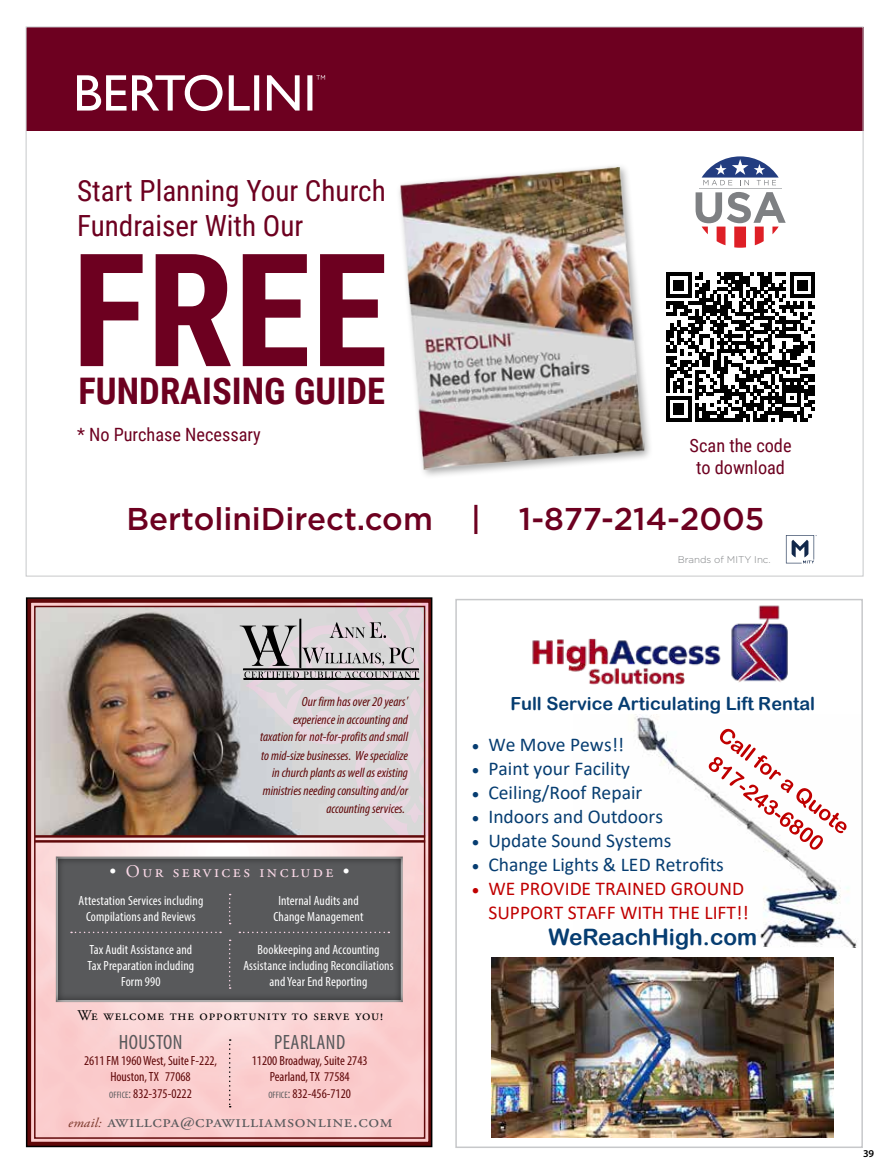
<style>
.page{position:relative;width:891px;height:1175px;background:#fff}
.page>*{position:absolute;margin:0;border:0;box-sizing:border-box;transform-origin:0 0}
.t1{font:700 157.35px "Roboto Condensed";color:#6d0020}
.t2{font:700 36.6px "Roboto Condensed";color:#6d0020}
.t3{font:500 31.5px "Gotham";color:#6d0020}
.t4{font:29.1px/35px "Roboto Condensed";color:#6d0020}
.t5{font:22.65px "Arial Rounded MT Bold";color:#063d71}
.t6{font:condensed 20.85px "Myriad Pro";letter-spacing:.02em;color:#58595b}
.t7{font:19.5px "Calibri";color:#063d71}
.t8{font:19.5px/24.2px "Calibri";color:#c00000;text-align:right}
.t9{font:18.3px/21.9px "Roboto Condensed";color:#6d0020;text-align:center}
.t10{font:18.15px "Arial Rounded MT Bold";color:#063d71}
.t11{font:17.85px "Adobe Garamond Pro";letter-spacing:.03em;color:#58595b;scale:1.07 1}
.t12{font:17.85px "Adobe Garamond Pro";letter-spacing:.14em;color:#fbd9e8}
.t13{font:14.85px "Adobe Garamond Pro";letter-spacing:.06em;color:#000}
.t14{font:condensed 13.35px/16.4px "Myriad Pro";letter-spacing:.01em;color:#fff;text-align:center}
.t15{font:italic condensed 13.35px/17.9px "Myriad Pro";color:#600809;text-align:right}
.t16{font:condensed 13.35px/16.4px "Myriad Pro";color:#600809;text-align:center}
.t17{font:600 10.5px "Myriad Pro";color:#000}
.t18{font:300 9.75px "Gotham";color:#7e8083}
.s1{font-family:"Minion Pro";font-stretch:normal}
.s2{color:#fff}
.s3{font-size:9.3px;color:#58595b}
.s4{color:#58595b}
.s5{font-style:italic;font-size:13.35px;color:#783427}
</style>
<div class="page">
<div style="left:26px;top:27px;width:837px;height:104px;background:#6d0020"></div>
<svg style="left:77px;top:75px;width:248px;height:36px"></svg>
<svg style="left:786px;top:535px;width:31px;height:28px"></svg>
<svg style="left:702px;top:156px;width:77px;height:29px"></svg>
<hr style="left:699px;top:188px;width:82px;height:1px;background:#babcbe">
<svg style="left:696px;top:192px;width:90px;height:56px"></svg>
<svg style="left:666px;top:272px;width:149px;height:149px"></svg>
<img style="left:399px;top:166px;width:251px;height:310px">
<svg style="left:29px;top:600px;width:400px;height:544px;background:#af9a98"></svg>
<div style="left:26px;top:597px;width:406px;height:550px;border:2px solid #000"></div>
<img style="left:532px;top:605px;width:256px;height:80px">
<img style="left:633px;top:714px;width:224px;height:233px">
<img style="left:491px;top:957px;width:343px;height:180px">
<svg style="left:709px;top:729px;width:138px;height:120px"></svg>
<div style="left:455px;top:599px;width:408px;height:549px;border:2px solid #c7c8ca"></div>
<h3 class="t4" style="left:77px;top:172px;width:310px">Start Planning Your Church<br>Fundraiser With Our</h3>
<h1 class="t1" style="left:72px;top:200px;width:318px">FREE</h1>
<h2 class="t2" style="left:79px;top:366px;width:308px">FUNDRAISING GUIDE</h2>
<h3 class="t9" style="left:77px;top:423px;width:185px">* No Purchase Necessary</h3>
<h3 class="t9" style="left:690px;top:434px;width:103px">Scan the code to download</h3>
<h3 class="t3" style="left:127px;top:498px;width:640px">BertoliniDirect.com | 1-877-214-2005</h3>
<p class="t18" style="left:678px;top:554px;width:95px">Brands of MITY Inc.</p>
<p class="t15" style="left:260px;top:692px;width:150px">Our firm has over 20 years<span class="s1">' </span>experience in accounting and taxation for not-for-profits and small to mid-size businesses. We specialize in church plants as well as existing ministries needing consulting and/or accounting services.</p>
<h3 class="t12" style="left:110px;top:860px;width:242px"><span class="s2">•</span> Our services include <span class="s2">•</span></h3>
<p class="t14" style="left:79px;top:892px;width:126px">Attestation Services including<br>Compilations and Reviews</p>
<p class="t14" style="left:88px;top:941px;width:108px">Tax Audit Assistance and<br>Tax Preparation including<br>Form 990</p>
<p class="t14" style="left:274px;top:892px;width:91px">Internal Audits and<br>Change Management</p>
<p class="t14" style="left:243px;top:941px;width:152px">Bookkeeping and Accounting<br>Assistance including Reconciliations and Year End Reporting</p>
<p class="t13" style="left:78px;top:1006px;width:307px">We welcome the opportunity to serve you!</p>
<h3 class="t6" style="left:119px;top:1029px;width:65px">HOUSTON</h3>
<p class="t16" style="left:84px;top:1052px;width:135px">2611 FM 1960 West, Suite F-222,<br>Houston, TX 77068<br><span class="s3">OFFICE</span><span class="s4">:</span> 832-375-0222</p>
<h3 class="t6" style="left:274px;top:1029px;width:73px">PEARLAND</h3>
<p class="t16" style="left:252px;top:1052px;width:117px">11200 Broadway, Suite 2743<br>Pearland, TX 77584<br><span class="s3">OFFICE</span><span class="s4">:</span> 832-456-7120</p>
<h3 class="t11" style="left:68px;top:1111px;width:304px"><span class="s5">email</span><span class="s5">:</span> awillcpa@cpawilliamsonline.com</h3>
<h3 class="t10" style="left:510px;top:693px;width:306px">Full Service Articulating Lift Rental</h3>
<h3 class="t7" style="left:472px;top:731px;width:154px">• We Move Pews!!</h3>
<h3 class="t7" style="left:472px;top:755px;width:159px">• Paint your Facility</h3>
<h3 class="t7" style="left:472px;top:779px;width:172px">• Ceiling/Roof Repair</h3>
<h3 class="t7" style="left:472px;top:803px;width:193px">• Indoors and Outdoors</h3>
<h3 class="t7" style="left:472px;top:827px;width:201px">• Update Sound Systems</h3>
<h3 class="t7" style="left:472px;top:851px;width:253px">• Change Lights &amp; LED Retrofits</h3>
<h3 class="t8" style="left:472px;top:875px;width:278px">• WE PROVIDE TRAINED GROUND<br>SUPPORT STAFF WITH THE LIFT!!</h3>
<h3 class="t5" style="left:548px;top:923px;width:210px">WeReachHigh.com</h3>
<p class="t17" style="left:863px;top:1147px;width:13px">39</p>
</div>
